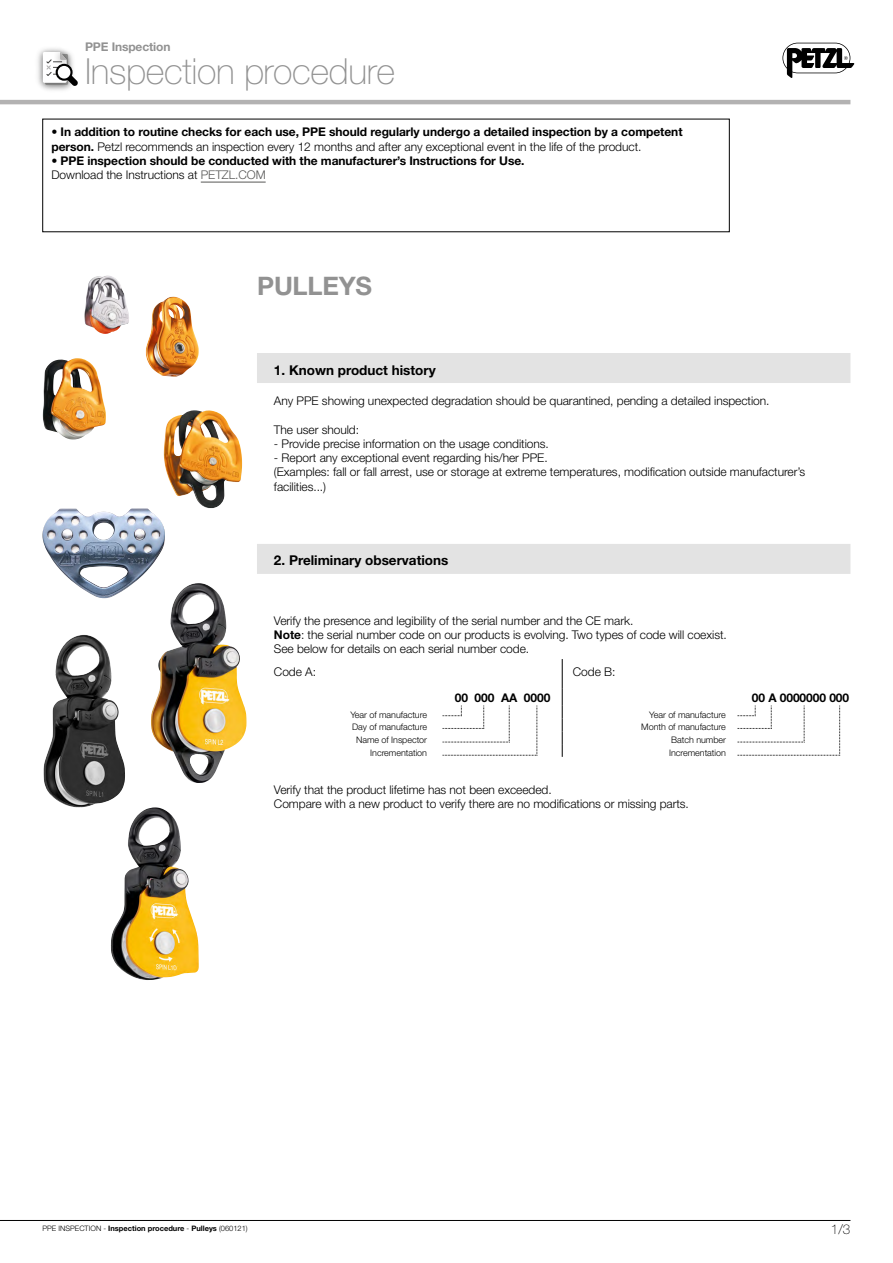
<style>
.page{position:relative;width:893px;height:1263px;background:#fff}
.page>*{position:absolute;margin:0;border:0;box-sizing:border-box;transform-origin:0 0}
.EUR-THEME{font:100 36px "Helvetica Neue LT Pro";letter-spacing:-.01em;color:#929292}
.EUR-THEME-2{font:700 25.5px "Helvetica Neue LT Pro";letter-spacing:-.01em;color:#929292}
.EUR_-_SOUSTITRE{font:700 13.5px "Helvetica Neue LT Pro";color:#000}
.t1{font:100 13.5px "Helvetica Neue LT Pro";color:#000}
.EUR_-_STD{font:300 12px/14.2px "Helvetica Neue LT Pro";letter-spacing:-.005em;color:#000}
.EUR_-_STD-2{font:700 12px/14.2px "Helvetica Neue LT Pro";letter-spacing:-.005em;color:#000}
.EUR-THEME-3{font:700 12px "Helvetica Neue LT Pro";letter-spacing:-.01em;color:#929292}
.EUR_-_STD-3{font:300 9px "Helvetica Neue LT Pro";letter-spacing:-.005em;color:#000}
.t2{font:700 7.5px "Helvetica Neue LT Pro";color:#000}
.s1{font-weight:300}
.s2{font-weight:300;color:#575756}
.s3{font-weight:700}
</style>
<div class="page">
<svg style="left:782px;top:43px;width:72px;height:35px"></svg>
<hr style="left:0;top:1220px;width:850px;height:1px;background:#000">
<hr style="left:0;top:100px;width:850px;height:4px;background:#b3b2b2">
<img style="left:84px;top:275px;width:45px;height:59px">
<img style="left:145px;top:297px;width:54px;height:80px">
<img style="left:42px;top:508px;width:123px;height:90px">
<img style="left:43px;top:358px;width:63px;height:81px">
<img style="left:164px;top:410px;width:78px;height:99px">
<img style="left:111px;top:807px;width:88px;height:173px">
<img style="left:44px;top:635px;width:81px;height:173px">
<img style="left:151px;top:583px;width:95px;height:200px">
<div style="left:257px;top:353px;width:593px;height:30px;background:#e3e3e3"></div>
<div style="left:257px;top:544px;width:593px;height:30px;background:#e3e3e3"></div>
<hr style="left:562px;top:659px;width:1px;height:30px;background:#000">
<svg style="left:562px;top:689px;width:1px;height:68px"></svg>
<img style="left:37px;top:48px;width:34px;height:42px">
<img style="left:50px;top:48px;width:21px;height:4px">
<svg style="left:43px;top:52px;width:35px;height:34px"></svg>
<hr style="left:201px;top:182px;width:65px;height:1px;background:#575756">
<svg style="left:442px;top:705px;width:96px;height:51px"></svg>
<svg style="left:737px;top:705px;width:103px;height:51px"></svg>
<p class="EUR-THEME-3" style="left:85px;top:39px;width:87px">PPE Inspection</p>
<p class="EUR-THEME" style="left:85px;top:50px;width:312px">Inspection procedure</p>
<p class="EUR_-_STD-2" style="left:51px;top:125px;width:633px">• In addition to routine checks for each use, PPE should regularly undergo a detailed inspection by a competent person. <span class="s1">Petzl recommends an inspection every 12 months and after any exceptional event in the life of the product.</span></p>
<p class="EUR_-_STD-2" style="left:51px;top:153px;width:475px">• PPE inspection should be conducted with the manufacturer’s Instructions for Use.<br><span class="s1">Download the Instructions at</span> <span class="s2">PETZL.COM</span></p>
<p class="EUR-THEME-2" style="left:257px;top:269px;width:116px">PULLEYS</p>
<p class="EUR_-_SOUSTITRE" style="left:274px;top:361px;width:163px">1. Known product history</p>
<p class="EUR_-_STD" style="left:274px;top:393px;width:497px">Any PPE showing unexpected degradation should be quarantined, pending a detailed inspection.</p>
<p class="EUR_-_STD" style="left:274px;top:422px;width:87px">The user should:</p>
<p class="EUR_-_STD" style="left:274px;top:436px;width:276px">- Provide precise information on the usage conditions.</p>
<p class="EUR_-_STD" style="left:274px;top:450px;width:275px">- Report any exceptional event regarding his/her PPE.</p>
<p class="EUR_-_STD" style="left:274px;top:465px;width:533px">(Examples: fall or fall arrest, use or storage at extreme temperatures, modification outside manufacturer’s facilities...)</p>
<p class="EUR_-_SOUSTITRE" style="left:274px;top:552px;width:176px">2. Preliminary observations</p>
<p class="EUR_-_STD" style="left:274px;top:613px;width:361px">Verify the presence and legibility of the serial number and the CE mark.</p>
<p class="EUR_-_STD" style="left:274px;top:627px;width:454px"><span class="s3">Note</span>: the serial number code on our products is evolving. Two types of code will coexist.</p>
<p class="EUR_-_STD" style="left:274px;top:641px;width:257px">See below for details on each serial number code.</p>
<p class="EUR_-_STD" style="left:274px;top:664px;width:44px">Code A:</p>
<p class="EUR_-_STD" style="left:573px;top:664px;width:44px">Code B:</p>
<p class="EUR_-_STD-2" style="left:455px;top:690px;width:97px">00 000 AA 0000</p>
<p class="EUR_-_STD-2" style="left:752px;top:690px;width:99px">00 A 0000000 000</p>
<p class="EUR_-_STD-3" style="left:350px;top:709px;width:78px">Year of manufacture</p>
<p class="EUR_-_STD-3" style="left:649px;top:709px;width:78px">Year of manufacture</p>
<p class="EUR_-_STD-3" style="left:352px;top:722px;width:76px">Day of manufacture</p>
<p class="EUR_-_STD-3" style="left:641px;top:722px;width:86px">Month of manufacture</p>
<p class="EUR_-_STD-3" style="left:356px;top:734px;width:72px">Name of Inspector</p>
<p class="EUR_-_STD-3" style="left:671px;top:734px;width:56px">Batch number</p>
<p class="EUR_-_STD-3" style="left:370px;top:747px;width:58px">Incrementation</p>
<p class="EUR_-_STD-3" style="left:669px;top:747px;width:58px">Incrementation</p>
<p class="EUR_-_STD" style="left:274px;top:782px;width:279px">Verify that the product lifetime has not been exceeded.</p>
<p class="EUR_-_STD" style="left:274px;top:796px;width:416px">Compare with a new product to verify there are no modifications or missing parts.</p>
<p class="t2" style="left:43px;top:1224px;width:207px"><span class="s1">PPE INSPECTION -</span> Inspection procedure <span class="s1">-</span> Pulleys <span class="s1">(060121)</span></p>
<p class="t1" style="left:831px;top:1221px;width:21px">1/3</p>
</div>
